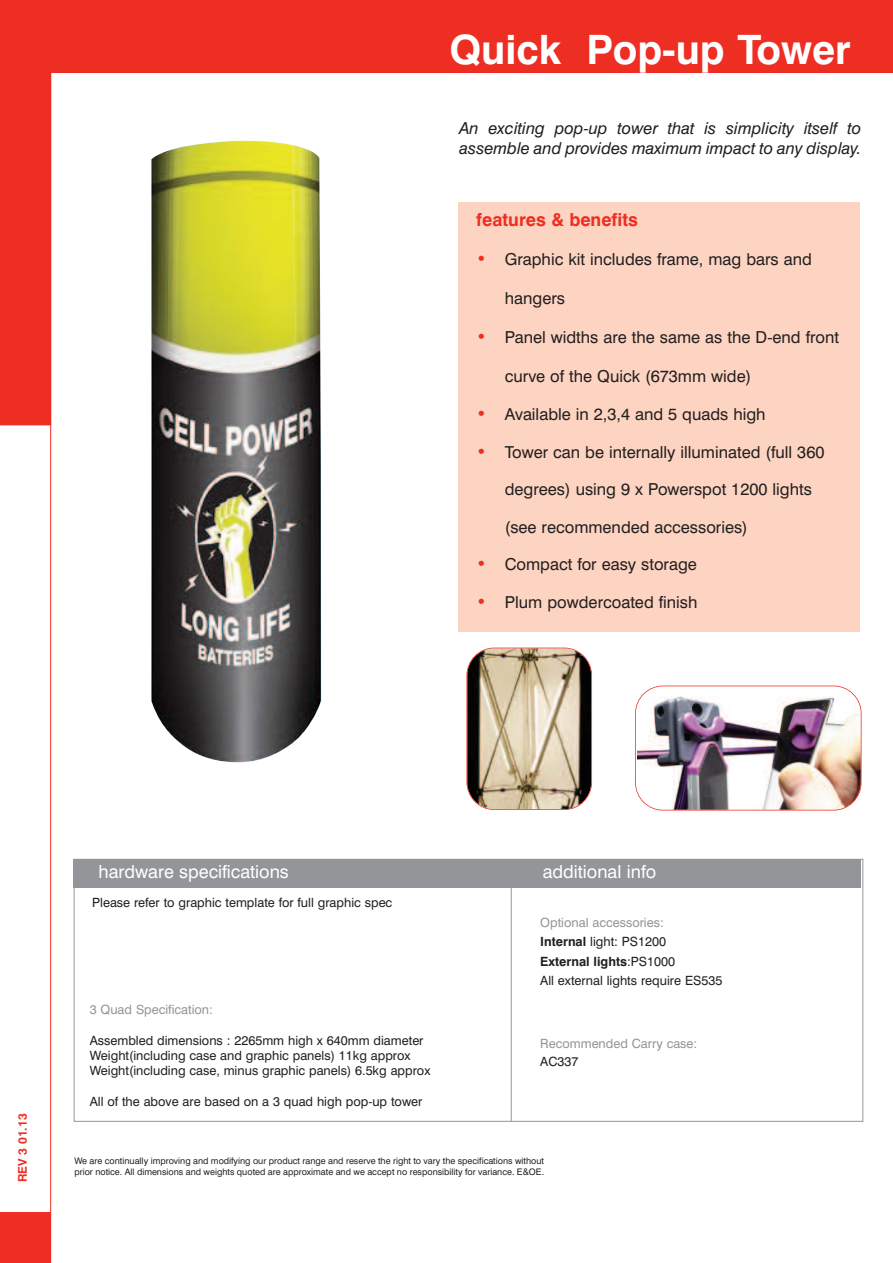
<style>
.page{position:relative;width:893px;height:1263px;background:#fff}
.page>*{position:absolute;margin:0;border:0;box-sizing:border-box;transform-origin:0 0}
.t1{font:700 40.5px "Swiss 721 BT";color:#fff}
.t2{font:18px "Swiss 721 BT";color:#fff}
.t3{font:700 18px "Swiss 721 BT";color:#ee2e22}
.t4{font:16.5px "Swiss 721 BT";color:#231f20}
.t5{font:italic 16.5px/19.8px "Swiss 721 BT";color:#231f20}
.t6{font:12.75px/19.5px "Swiss 721 BT";color:#231f20}
.t7{font:12.75px "Swiss 721 BT";color:#939598}
.t8{font:700 12px "Swiss 721 BT";color:#ee2e22}
.t9{font:9px/10.8px "Swiss 721 BT";color:#231f20}
.s1{font-weight:700;font-size:18px;color:#ee2e22}
.s2{color:#939598}
.s3{font-weight:700}
</style>
<div class="page">
<div style="left:458px;top:203px;width:401px;height:429px;background:#fcd4c1"></div>
<div style="left:0;top:0;width:893px;height:72px;background:#ee2e22"></div>
<div style="left:0;top:72px;width:50px;height:353px;background:#ee2e22"></div>
<hr style="left:50px;top:43px;width:1px;height:1220px;background:#ee2e22">
<div style="left:0;top:1212px;width:51px;height:51px;background:#ee2e22"></div>
<div style="left:73px;top:859px;width:788px;height:29px;background:#939598"></div>
<hr style="left:511px;top:859px;width:1px;height:262px;background:#939598">
<img style="left:151px;top:140px;width:170px;height:623px">
<img style="left:637px;top:686px;width:224px;height:124px;border-radius:27px">
<div style="left:635px;top:686px;width:226px;height:124px;border:2px solid #ee2e22;border-radius:28px"></div>
<img style="left:467px;top:648px;width:124px;height:161px;border-radius:27px">
<div style="left:466px;top:648px;width:126px;height:162px;border:2px solid #ee2e22;border-radius:28px"></div>
<h1 class="t1" style="left:449px;top:35px;width:403px">Quick Pop-up Tower</h1>
<p class="t5" style="left:459px;top:120px;width:403px">An exciting pop-up tower that is simplicity itself to assemble and provides maximum impact to any display.</p>
<h2 class="t3" style="left:476px;top:214px;width:163px">features &amp; benefits</h2>
<p class="t4" style="left:476px;top:254px;width:337px"><span class="s1">•</span> Graphic kit includes frame, mag bars and</p>
<p class="t4" style="left:505px;top:293px;width:62px">hangers</p>
<p class="t4" style="left:476px;top:332px;width:364px"><span class="s1">•</span> Panel widths are the same as the D-end front</p>
<p class="t4" style="left:505px;top:371px;width:248px">curve of the Quick (673mm wide)</p>
<p class="t4" style="left:476px;top:408px;width:291px"><span class="s1">•</span> Available in 2,3,4 and 5 quads high</p>
<p class="t4" style="left:476px;top:446px;width:350px"><span class="s1">•</span> Tower can be internally illuminated (full 360</p>
<p class="t4" style="left:505px;top:483px;width:309px">degrees) using 9 x Powerspot 1200 lights</p>
<p class="t4" style="left:505px;top:521px;width:244px">(see recommended accessories)</p>
<p class="t4" style="left:476px;top:558px;width:222px"><span class="s1">•</span> Compact for easy storage</p>
<p class="t4" style="left:476px;top:596px;width:223px"><span class="s1">•</span> Plum powdercoated finish</p>
<p class="t8" style="left:18px;top:1182px;width:70px;rotate:-90deg">REV 3 01.13</p>
<h2 class="t2" style="left:98px;top:865px;width:192px">hardware specifications</h2>
<h2 class="t2" style="left:543px;top:865px;width:115px">additional info</h2>
<p class="t6" style="left:540px;top:914px;width:184px"><span class="s2">Optional accessories:<br></span><span class="s3">Internal</span> light: PS1200<br><span class="s3">External lights</span>:PS1000<br>All external lights require ES535</p>
<p class="t6" style="left:92px;top:894px;width:302px">Please refer to graphic template for full graphic spec</p>
<p class="t7" style="left:90px;top:1005px;width:125px">3 Quad Specification:</p>
<p class="t6" style="left:90px;top:1034px;width:342px;line-height:15.3px">Assembled dimensions : 2265mm high x 640mm diameter<br>Weight(including case and graphic panels) 11kg approx<br>Weight(including case, minus graphic panels) 6.5kg approx</p>
<p class="t6" style="left:90px;top:1093px;width:334px">All of the above are based on a 3 quad high pop-up tower</p>
<p class="t7" style="left:540px;top:1039px;width:159px">Recommended Carry case:</p>
<p class="t6" style="left:540px;top:1053px;width:40px">AC337</p>
<p class="t9" style="left:74px;top:1156px;width:471px">We are continually improving and modifying our product range and reserve the right to vary the specifications without prior notice. All dimensions and weights quoted are approximate and we accept no responsibility for variance. E&amp;OE.</p>
</div>
